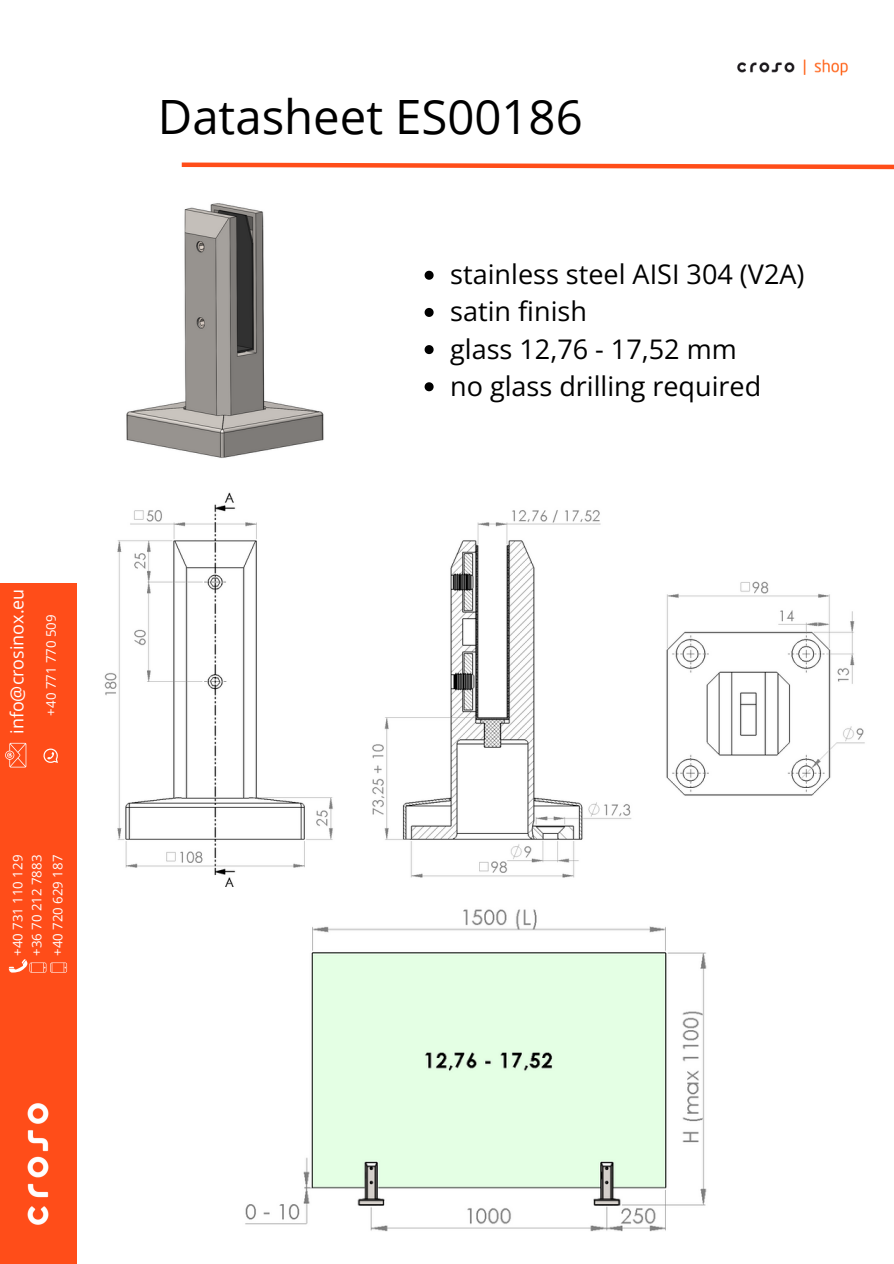
<style>
.page{position:relative;width:894px;height:1264px;background:#fff}
.page>*{position:absolute;margin:0;border:0;box-sizing:border-box;transform-origin:0 0}
.t1{font:47.25px "Open Sans";color:#000}
.t2{font:27px "Open Sans";color:#000}
.t3{font:18px "Open Sans";color:#fff}
.t4{font:13.2px "Open Sans";color:#fff}
</style>
<div class="page">
<svg style="left:181px;top:162px;width:712px;height:8px"></svg>
<div style="left:0;top:582px;width:76px;height:681px;background:#ff4d19"></div>
<img style="left:27px;top:1103px;width:22px;height:122px">
<svg style="left:5px;top:743px;width:21px;height:24px"></svg>
<svg style="left:43px;top:748px;width:15px;height:15px"></svg>
<svg style="left:9px;top:959px;width:58px;height:13px"></svg>
<img style="left:737px;top:59px;width:111px;height:17px">
<img style="left:126px;top:203px;width:198px;height:255px">
<img style="left:245px;top:909px;width:462px;height:322px">
<img style="left:104px;top:492px;width:761px;height:394px">
<svg style="left:424px;top:271px;width:9px;height:9px"></svg>
<svg style="left:424px;top:308px;width:9px;height:9px"></svg>
<svg style="left:424px;top:345px;width:9px;height:9px"></svg>
<svg style="left:424px;top:382px;width:9px;height:9px"></svg>
<p class="t3" style="left:4px;top:734px;width:147px;rotate:-90deg">info@crosinox.eu</p>
<p class="t4" style="left:42px;top:715px;width:102px;rotate:-90deg">+40 771 770 509</p>
<p class="t4" style="left:9px;top:955px;width:102px;rotate:-90deg">+40 731 110 129</p>
<p class="t4" style="left:27px;top:955px;width:102px;rotate:-90deg">+36 70 212 7883</p>
<p class="t4" style="left:48px;top:955px;width:102px;rotate:-90deg">+40 720 629 187</p>
<p class="t1" style="left:158px;top:84px;width:426px">Datasheet ES00186</p>
<p class="t2" style="left:450px;top:255px;width:355px">stainless steel AISI 304 (V2A)</p>
<p class="t2" style="left:450px;top:292px;width:138px">satin finish</p>
<p class="t2" style="left:450px;top:330px;width:288px">glass 12,76 - 17,52 mm</p>
<p class="t2" style="left:450px;top:367px;width:312px">no glass drilling required</p>
</div>
